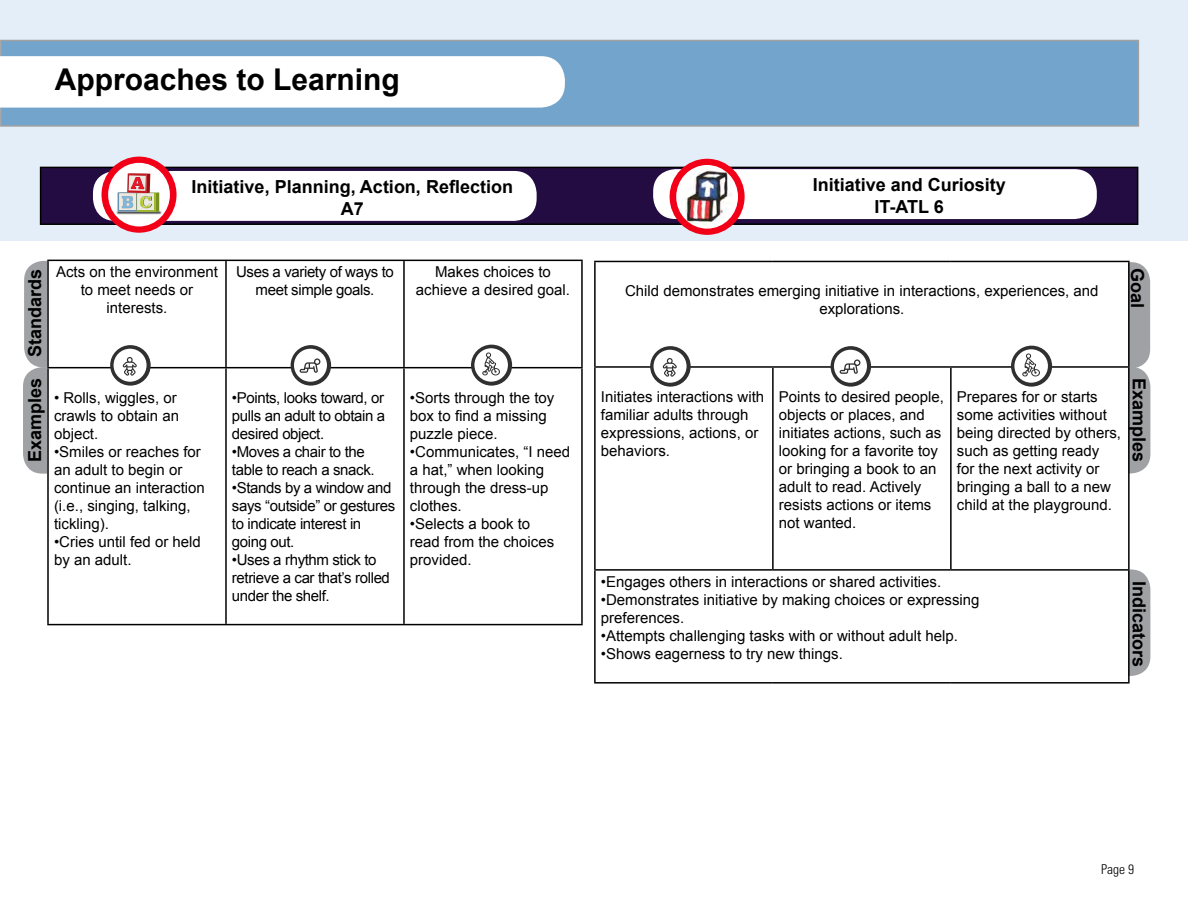
<style>
.page{position:relative;width:1188px;height:918px;background:#fff}
.page>*{position:absolute;margin:0;border:0;box-sizing:border-box;transform-origin:0 0}
.t1{font:700 30px "Arial";color:#000}
.t2{font:700 18px "Arial";color:#000}
.t3{font:15px/18px "Arial";color:#000}
.t4{font:15px/18px "Arial";letter-spacing:-.025em;color:#000}
.t5{font:300 condensed 13.5px "Univers LT Std";color:#000}
</style>
<div class="page">
<div style="left:0;top:0;width:1188px;height:240px;background:#e4eef9"></div>
<div style="left:1px;top:40px;width:1137px;height:86px;background:#73a5cc"></div>
<div style="left:0;top:40px;width:1139px;height:87px;border:2px solid #a1a1a1"></div>
<div style="left:0;top:56px;width:565px;height:52px;background:#fff"></div>
<div style="left:41px;top:167px;width:1097px;height:57px;background:#230c41"></div>
<div style="left:40px;top:167px;width:1098px;height:58px;border:2px solid #000"></div>
<div style="left:653px;top:169px;width:444px;height:50px;background:#fff;border-radius:22px"></div>
<div style="left:93px;top:171px;width:444px;height:50px;background:#fff;border-radius:22px"></div>
<div style="left:23px;top:367px;width:45px;height:107px;background:#9fa1a4;border-radius:20px"></div>
<div style="left:24px;top:261px;width:45px;height:106px;background:#9fa1a4;border-radius:20px"></div>
<div style="left:1106px;top:569px;width:44px;height:107px;background:#9fa1a4;border-radius:20px"></div>
<div style="left:1106px;top:262px;width:44px;height:107px;background:#9fa1a4;border-radius:20px"></div>
<div style="left:1106px;top:367px;width:44px;height:106px;background:#9fa1a4;border-radius:20px"></div>
<div style="left:594px;top:261px;width:534px;height:455px;background:#fff"></div>
<hr style="left:594px;top:261px;width:179px;height:1px;background:#000">
<hr style="left:594px;top:262px;width:2px;height:104px;background:#000">
<hr style="left:773px;top:261px;width:178px;height:1px;background:#000">
<hr style="left:951px;top:261px;width:179px;height:1px;background:#000">
<hr style="left:1128px;top:262px;width:2px;height:104px;background:#000">
<hr style="left:594px;top:366px;width:179px;height:2px;background:#000">
<hr style="left:594px;top:368px;width:2px;height:201px;background:#000">
<hr style="left:773px;top:366px;width:178px;height:2px;background:#000">
<hr style="left:772px;top:368px;width:2px;height:201px;background:#000">
<hr style="left:951px;top:366px;width:179px;height:2px;background:#000">
<hr style="left:950px;top:368px;width:2px;height:201px;background:#000">
<hr style="left:1128px;top:368px;width:2px;height:201px;background:#000">
<hr style="left:594px;top:569px;width:179px;height:2px;background:#000">
<hr style="left:594px;top:571px;width:2px;height:111px;background:#000">
<hr style="left:773px;top:569px;width:178px;height:2px;background:#000">
<hr style="left:951px;top:569px;width:179px;height:2px;background:#000">
<hr style="left:1128px;top:571px;width:2px;height:111px;background:#000">
<hr style="left:594px;top:682px;width:179px;height:2px;background:#000">
<hr style="left:773px;top:682px;width:178px;height:2px;background:#000">
<hr style="left:951px;top:682px;width:179px;height:2px;background:#000">
<div style="left:47px;top:260px;width:518px;height:561px;background:#fff"></div>
<hr style="left:47px;top:260px;width:179px;height:1px;background:#000">
<hr style="left:47px;top:261px;width:2px;height:106px;background:#000">
<hr style="left:226px;top:260px;width:178px;height:1px;background:#000">
<hr style="left:225px;top:261px;width:2px;height:106px;background:#000">
<hr style="left:404px;top:260px;width:179px;height:1px;background:#000">
<hr style="left:403px;top:261px;width:2px;height:106px;background:#000">
<hr style="left:581px;top:261px;width:2px;height:106px;background:#000">
<hr style="left:47px;top:367px;width:179px;height:1px;background:#000">
<hr style="left:47px;top:368px;width:2px;height:256px;background:#000">
<hr style="left:226px;top:367px;width:178px;height:1px;background:#000">
<hr style="left:225px;top:368px;width:2px;height:256px;background:#000">
<hr style="left:404px;top:367px;width:179px;height:1px;background:#000">
<hr style="left:403px;top:368px;width:2px;height:256px;background:#000">
<hr style="left:581px;top:368px;width:2px;height:256px;background:#000">
<hr style="left:47px;top:624px;width:179px;height:1px;background:#000">
<hr style="left:226px;top:624px;width:178px;height:1px;background:#000">
<hr style="left:404px;top:624px;width:179px;height:1px;background:#000">
<div style="left:471px;top:345px;width:41px;height:41px;background:#303030;border-radius:50%"></div>
<div style="left:474px;top:348px;width:34px;height:34px;background:#fff;border-radius:50%"></div>
<svg style="left:482px;top:352px;width:18px;height:23px"></svg>
<svg style="left:291px;top:345px;width:40px;height:41px"></svg>
<div style="left:294px;top:349px;width:33px;height:33px;background:#fff;border-radius:50%"></div>
<svg style="left:300px;top:358px;width:20px;height:15px"></svg>
<svg style="left:110px;top:345px;width:41px;height:41px"></svg>
<div style="left:114px;top:349px;width:33px;height:33px;background:#fff;border-radius:50%"></div>
<svg style="left:123px;top:357px;width:14px;height:19px"></svg>
<div style="left:1011px;top:346px;width:41px;height:41px;background:#303030;border-radius:50%"></div>
<div style="left:1014px;top:349px;width:34px;height:34px;background:#fff;border-radius:50%"></div>
<svg style="left:1022px;top:353px;width:18px;height:23px"></svg>
<svg style="left:831px;top:346px;width:40px;height:41px"></svg>
<div style="left:834px;top:350px;width:33px;height:33px;background:#fff;border-radius:50%"></div>
<svg style="left:840px;top:359px;width:20px;height:15px"></svg>
<svg style="left:650px;top:346px;width:41px;height:41px"></svg>
<div style="left:654px;top:350px;width:33px;height:33px;background:#fff;border-radius:50%"></div>
<svg style="left:663px;top:358px;width:14px;height:19px"></svg>
<img style="left:670px;top:159px;width:75px;height:76px">
<svg style="left:102px;top:157px;width:75px;height:76px"></svg>
<p class="t1" style="left:55px;top:59px;width:347px">Approaches to Learning</p>
<p class="t2" style="left:192px;top:175px;width:323px">Initiative, Planning, Action, Reflection</p>
<p class="t2" style="left:341px;top:196px;width:25px">A7</p>
<p class="t2" style="left:23px;top:357px;width:90px;rotate:-90deg">Standards</p>
<p class="t2" style="left:23px;top:462px;width:86px;rotate:-90deg">Examples</p>
<p class="t3" style="left:56px;top:263px;width:163px;text-align:center">Acts on the environment to meet needs or</p>
<p class="t3" style="left:107px;top:299px;width:62px">interests.</p>
<p class="t3" style="left:54px;top:388px;width:127px">• Rolls, wiggles, or crawls to obtain an object.</p>
<p class="t3" style="left:54px;top:442px;width:152px">•Smiles or reaches for an adult to begin or continue an interaction (i.e., singing, talking, tickling).</p>
<p class="t3" style="left:54px;top:532px;width:148px">•Cries until fed or held by an adult.</p>
<p class="t4" style="left:236px;top:263px;width:159px;text-align:center">Uses a variety of ways to meet simple goals.</p>
<p class="t3" style="left:416px;top:263px;width:156px;text-align:center">Makes choices to achieve a desired goal.</p>
<p class="t3" style="left:232px;top:388px;width:155px;text-align:justify">•Points, looks toward, or pulls an adult to obtain a desired object.</p>
<p class="t4" style="left:232px;top:442px;width:144px">•Moves a chair to the table to reach a snack.</p>
<p class="t4" style="left:232px;top:478px;width:165px">•Stands by a window and says “outside” or gestures to indicate interest in going out.</p>
<p class="t4" style="left:232px;top:550px;width:159px">•Uses a rhythm stick to retrieve a car that’s rolled under the shelf.</p>
<p class="t3" style="left:410px;top:388px;width:146px">•Sorts through the toy box to find a missing puzzle piece.</p>
<p class="t3" style="left:410px;top:442px;width:162px">•Communicates, “I need a hat,” when looking through the dress-up clothes.</p>
<p class="t3" style="left:410px;top:514px;width:146px">•Selects a book to read from the choices provided.</p>
<p class="t2" style="left:813px;top:173px;width:195px">Initiative and Curiosity</p>
<p class="t2" style="left:875px;top:195px;width:71px">IT-ATL 6</p>
<p class="t3" style="left:625px;top:282px;width:475px;text-align:center">Child demonstrates emerging initiative in interactions, experiences, and explorations.</p>
<p class="t2" style="left:1149px;top:268px;width:42px;rotate:90deg">Goal</p>
<p class="t3" style="left:601px;top:388px;width:165px">Initiates interactions with familiar adults through expressions, actions, or behaviors.</p>
<p class="t3" style="left:779px;top:388px;width:167px">Points to desired people, objects or places, and initiates actions, such as looking for a favorite toy or bringing a book to an adult to read. Actively resists actions or items not wanted.</p>
<p class="t3" style="left:957px;top:388px;width:166px">Prepares for or starts some activities without being directed by others, such as getting ready<br>for the next activity or bringing a ball to a new child at the playground.</p>
<p class="t2" style="left:1151px;top:378px;width:86px;rotate:90deg">Examples</p>
<p class="t3" style="left:601px;top:573px;width:342px">•Engages others in interactions or shared activities.</p>
<p class="t3" style="left:601px;top:591px;width:380px">•Demonstrates initiative by making choices or expressing</p>
<p class="t3" style="left:601px;top:609px;width:85px">preferences.</p>
<p class="t3" style="left:601px;top:627px;width:359px">•Attempts challenging tasks with or without adult help.</p>
<p class="t3" style="left:601px;top:645px;width:244px">•Shows eagerness to try new things.</p>
<p class="t2" style="left:1151px;top:581px;width:88px;rotate:90deg">Indicators</p>
<p class="t5" style="left:1101px;top:861px;width:34px">Page 9</p>
</div>
